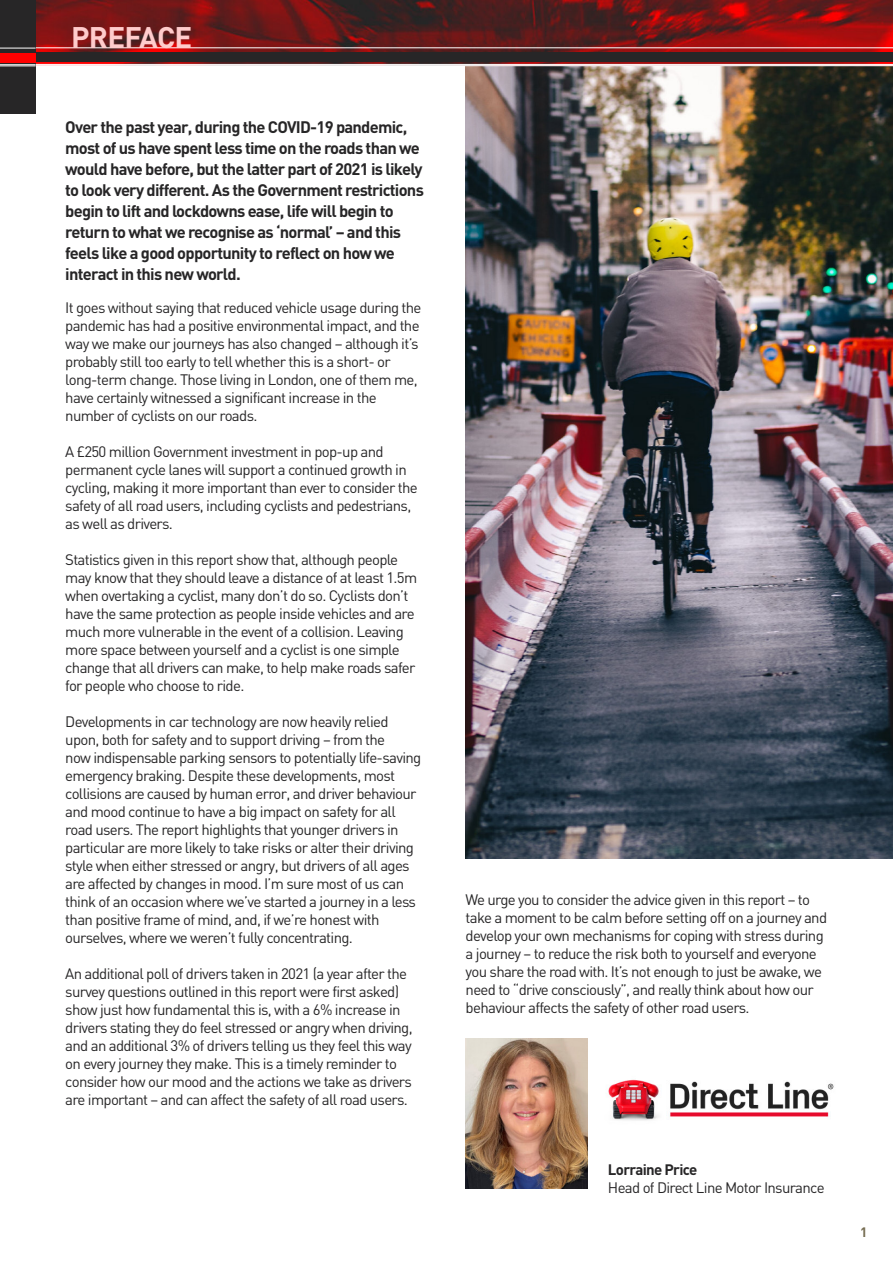
<style>
.page{position:relative;width:893px;height:1263px;background:#fff}
.page>*{position:absolute;margin:0;border:0;box-sizing:border-box;transform-origin:0 0}
.t1{font:700 29.4px "DIN";letter-spacing:-.025em;color:#fcc}
.t2{font:700 16.5px/21px "DIN";letter-spacing:-.045em;color:#272627}
.t3{font:15px/18px "DIN";letter-spacing:-.045em;color:#272627}
.t4{font:700 15px "DIN";letter-spacing:-.045em;color:#272627}
.t5{font:700 13.5px "DIN";color:#756c51}
</style>
<div class="page">
<img style="left:466px;top:66px;width:427px;height:792px">
<svg style="left:36px;top:0;width:857px;height:64px;background:#6f1919"></svg>
<div style="left:26px;top:53px;width:867px;height:9px;background:#272627"></div>
<hr style="left:0;top:47px;width:893px;height:1px;background:#fff">
<div style="left:0;top:0;width:36px;height:114px;background:#272627"></div>
<div style="left:0;top:53px;width:36px;height:9px;background:#f00"></div>
<hr style="left:0;top:64px;width:36px;height:1px;background:#fff">
<hr style="left:0;top:66px;width:36px;height:1px;background:#fff">
<hr style="left:0;top:48px;width:36px;height:1px;background:#fff">
<img style="left:466px;top:1038px;width:121px;height:151px">
<img style="left:608px;top:1079px;width:226px;height:42px">
<h1 class="t1" style="left:71px;top:21px;width:123px">PREFACE</h1>
<p class="t2" style="left:65px;top:117px;width:360px">Over the past year, during the COVID-19 pandemic, most of us have spent less time on the roads than we would have before, but the latter part of 2021 is likely to look very different. As the Government restrictions begin to lift and lockdowns ease, life will begin to return to what we recognise as ‘normal’ – and this feels like a good opportunity to reflect on how we interact in this new world.</p>
<p class="t3" style="left:65px;top:299px;width:358px">It goes without saying that reduced vehicle usage during the pandemic has had a positive environmental impact, and the way we make our journeys has also changed – although it’s probably still too early to tell whether this is a short- or long-term change. Those living in London, one of them me, have certainly witnessed a significant increase in the number of cyclists on our roads.</p>
<p class="t3" style="left:65px;top:443px;width:354px">A £250 million Government investment in pop-up and permanent cycle lanes will support a continued growth in cycling, making it more important than ever to consider the safety of all road users, including cyclists and pedestrians, as well as drivers.</p>
<p class="t3" style="left:65px;top:551px;width:353px">Statistics given in this report show that, although people may know that they should leave a distance of at least 1.5m when overtaking a cyclist, many don’t do so. Cyclists don’t have the same protection as people inside vehicles and are much more vulnerable in the event of a collision. Leaving more space between yourself and a cyclist is one simple change that all drivers can make, to help make roads safer for people who choose to ride.</p>
<p class="t3" style="left:65px;top:713px;width:358px">Developments in car technology are now heavily relied upon, both for safety and to support driving – from the<br>now indispensable parking sensors to potentially life-saving emergency braking. Despite these developments, most collisions are caused by human error, and driver behaviour and mood continue to have a big impact on safety for all road users. The report highlights that younger drivers in particular are more likely to take risks or alter their driving style when either stressed or angry, but drivers of all ages are affected by changes in mood. I’m sure most of us can think of an occasion where we’ve started a journey in a less than positive frame of mind, and, if we’re honest with ourselves, where we weren’t fully concentrating.</p>
<p class="t3" style="left:65px;top:965px;width:349px">An additional poll of drivers taken in 2021 (a year after the survey questions outlined in this report were first asked) show just how fundamental this is, with a 6% increase in drivers stating they do feel stressed or angry when driving, and an additional 3% of drivers telling us they feel this way on every journey they make. This is a timely reminder to consider how our mood and the actions we take as drivers are important – and can affect the safety of all road users.</p>
<p class="t3" style="left:466px;top:891px;width:363px">We urge you to consider the advice given in this report – to take a moment to be calm before setting off on a journey and develop your own mechanisms for coping with stress during a journey – to reduce the risk both to yourself and everyone you share the road with. It’s not enough to just be awake, we need to “drive consciously”, and really think about how our behaviour affects the safety of other road users.</p>
<p class="t4" style="left:608px;top:1161px;width:91px">Lorraine Price</p>
<p class="t3" style="left:608px;top:1179px;width:218px">Head of Direct Line Motor Insurance</p>
<p class="t5" style="left:860px;top:1224px;width:9px">1</p>
</div>
